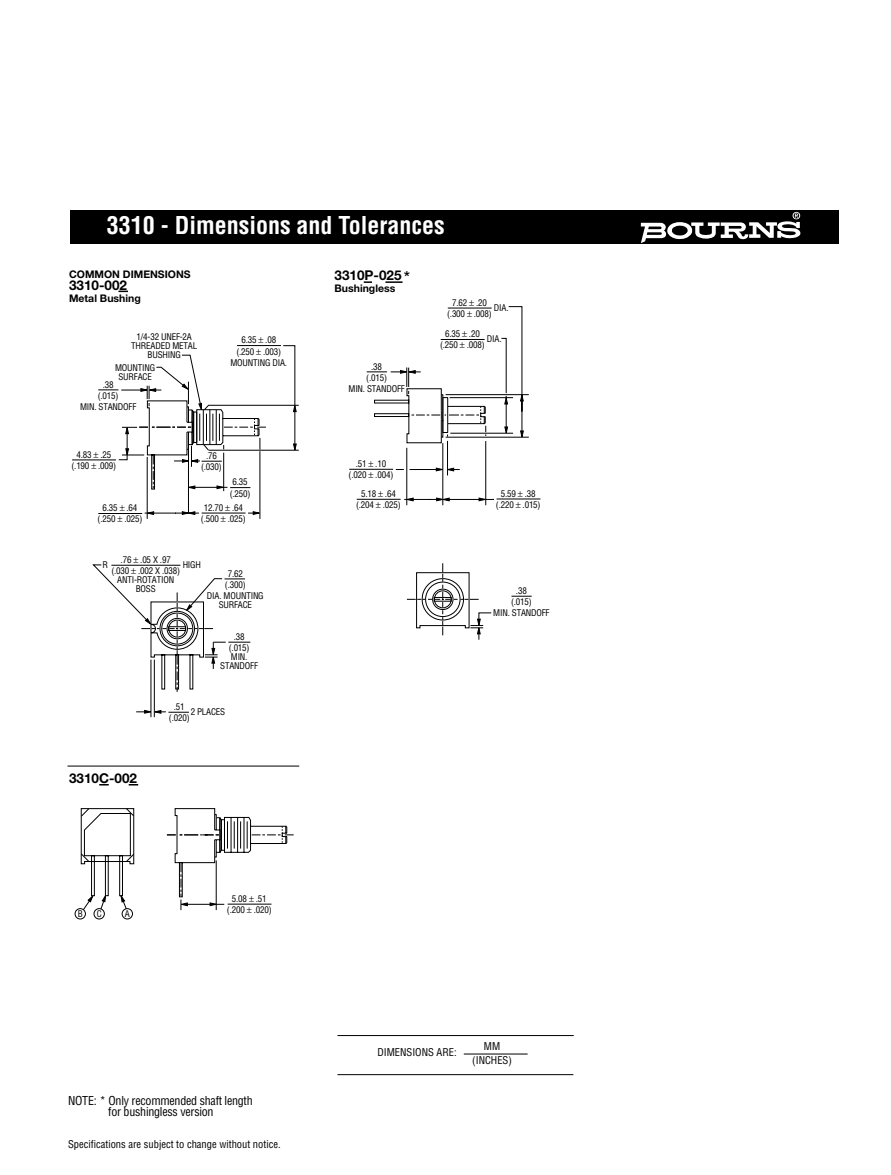
<style>
.page{position:relative;width:891px;height:1175px;background:#fff}
.page>*{position:absolute;margin:0;border:0;box-sizing:border-box;transform-origin:0 0}
.t1{font:700 condensed 24px "Helvetica";color:#fff}
.t2{font:18px "Helvetica";color:#000}
.t3{font:700 13.5px "Helvetica Neue";color:#000}
.t4{font:condensed 12px/11.2px "Helvetica";letter-spacing:-.02em;color:#000;text-align:center}
.t5{font:condensed 10.5px/14.1px "Helvetica";color:#000;text-align:center}
.t6{font:700 10.5px "Helvetica Neue";color:#000}
.t7{font:condensed 9px/11.2px "Helvetica";letter-spacing:-.02em;color:#000;text-align:center}
</style>
<div class="page">
<hr style="left:154px;top:659px;width:1px;height:58px;background:#000">
<hr style="left:151px;top:659px;width:1px;height:58px;background:#000">
<hr style="left:147px;top:457px;width:1px;height:62px;background:#000">
<hr style="left:188px;top:447px;width:1px;height:67px;background:#000">
<hr style="left:260px;top:451px;width:1px;height:68px;background:#000">
<svg style="left:248px;top:511px;width:13px;height:4px"></svg>
<hr style="left:223px;top:452px;width:1px;height:39px;background:#000">
<svg style="left:175px;top:511px;width:24px;height:4px"></svg>
<hr style="left:145px;top:513px;width:31px;height:1px;background:#000">
<svg style="left:146px;top:511px;width:8px;height:4px"></svg>
<svg style="left:118px;top:290px;width:10px;height:2px"></svg>
<svg style="left:407px;top:563px;width:85px;height:76px"></svg>
<hr style="left:446px;top:437px;width:83px;height:1px;background:#000">
<hr style="left:446px;top:394px;width:83px;height:1px;background:#000">
<hr style="left:407px;top:448px;width:1px;height:57px;background:#000">
<hr style="left:443px;top:443px;width:1px;height:62px;background:#000">
<hr style="left:485px;top:441px;width:1px;height:64px;background:#000">
<svg style="left:479px;top:497px;width:8px;height:4px"></svg>
<hr style="left:447px;top:499px;width:47px;height:1px;background:#000">
<svg style="left:404px;top:497px;width:46px;height:4px"></svg>
<hr style="left:450px;top:433px;width:63px;height:1px;background:#000">
<hr style="left:450px;top:397px;width:63px;height:1px;background:#000">
<svg style="left:501px;top:306px;width:23px;height:132px"></svg>
<hr style="left:447px;top:441px;width:1px;height:34px;background:#000">
<hr style="left:410px;top:469px;width:32px;height:1px;background:#000">
<svg style="left:436px;top:468px;width:24px;height:3px"></svg>
<svg style="left:385px;top:281px;width:18px;height:2px"></svg>
<hr style="left:448px;top:308px;width:44px;height:1px;background:#000">
<hr style="left:441px;top:339px;width:44px;height:1px;background:#000">
<hr style="left:349px;top:469px;width:44px;height:1px;background:#000">
<hr style="left:357px;top:499px;width:44px;height:1px;background:#000">
<hr style="left:497px;top:498px;width:43px;height:1px;background:#000">
<hr style="left:72px;top:459px;width:44px;height:1px;background:#000">
<hr style="left:98px;top:513px;width:44px;height:1px;background:#000">
<hr style="left:202px;top:512px;width:44px;height:1px;background:#000">
<svg style="left:367px;top:367px;width:119px;height:76px"></svg>
<svg style="left:511px;top:596px;width:21px;height:1px"></svg>
<svg style="left:136px;top:710px;width:53px;height:3px"></svg>
<svg style="left:364px;top:281px;width:8px;height:2px"></svg>
<div style="left:70px;top:210px;width:769px;height:34px;background:#000"></div>
<hr style="left:338px;top:1035px;width:236px;height:1px;background:#000">
<hr style="left:464px;top:1053px;width:64px;height:1px;background:#000">
<hr style="left:338px;top:1074px;width:235px;height:1px;background:#000">
<svg style="left:641px;top:212px;width:159px;height:30px"></svg>
<svg style="left:467px;top:307px;width:7px;height:2px"></svg>
<svg style="left:376px;top:498px;width:7px;height:2px"></svg>
<svg style="left:91px;top:345px;width:208px;height:145px"></svg>
<svg style="left:221px;top:512px;width:9px;height:2px"></svg>
<svg style="left:93px;top:564px;width:157px;height:128px"></svg>
<svg style="left:67px;top:765px;width:233px;height:154px"></svg>
<h1 class="t1" style="left:107px;top:216px;width:340px">3310 - Dimensions and Tolerances</h1>
<p class="t6" style="left:69px;top:270px;width:123px">COMMON DIMENSIONS</p>
<h3 class="t3" style="left:69px;top:280px;width:60px">3310-002</h3>
<p class="t6" style="left:69px;top:294px;width:73px">Metal Bushing</p>
<p class="t7" style="left:131px;top:333px;width:67px;line-height:9px">1/4-32 UNEF-2A<br>THREADED METAL<br>BUSHING</p>
<p class="t7" style="left:115px;top:364px;width:42px;line-height:9px">MOUNTING<br>SURFACE</p>
<p class="t7" style="left:80px;top:379px;width:58px">.38<br>(.015)<br>MIN. STANDOFF</p>
<p class="t7" style="left:230px;top:335px;width:58px">6.35 .08<br>(.250 .003)<br>MOUNTING DIA.</p>
<p class="t7" style="left:71px;top:449px;width:46px">4.83 .25 (.190 .009)</p>
<p class="t7" style="left:98px;top:503px;width:46px">6.35 .64 (.250 .025)</p>
<p class="t7" style="left:201px;top:502px;width:46px">12.70 .64 (.500 .025)</p>
<p class="t7" style="left:201px;top:451px;width:22px">.76 (.030)</p>
<p class="t7" style="left:230px;top:477px;width:22px">6.35 (.250)</p>
<p class="t7" style="left:111px;top:555px;width:70px">.76 .05 X .97 (.030 .002 X .038)</p>
<p class="t7" style="left:117px;top:576px;width:58px;line-height:9px">ANTI-ROTATION<br>BOSS</p>
<p class="t7" style="left:103px;top:560px;width:7px">R</p>
<p class="t7" style="left:183px;top:560px;width:20px">HIGH</p>
<p class="t7" style="left:225px;top:568px;width:22px">7.62 (.300)</p>
<p class="t7" style="left:207px;top:592px;width:58px;line-height:9px">DIA. MOUNTING<br>SURFACE</p>
<p class="t7" style="left:229px;top:631px;width:22px">.38 (.015)</p>
<p class="t7" style="left:220px;top:653px;width:39px;line-height:9px">MIN.<br>STANDOFF</p>
<h3 class="t3" style="left:69px;top:773px;width:70px">3310C-002</h3>
<p class="t7" style="left:169px;top:701px;width:22px">.51 (.020)</p>
<p class="t7" style="left:191px;top:707px;width:36px">2 PLACES</p>
<p class="t7" style="left:78px;top:909px;width:7px">B</p>
<p class="t7" style="left:97px;top:909px;width:7px">C</p>
<p class="t7" style="left:125px;top:909px;width:7px">A</p>
<p class="t7" style="left:227px;top:893px;width:46px">5.08 .51 (.200 .020)</p>
<h3 class="t3" style="left:335px;top:270px;width:69px">3310P-025</h3>
<p class="t6" style="left:335px;top:284px;width:62px">Bushingless</p>
<h2 class="t2" style="left:404px;top:271px;width:9px">*</h2>
<p class="t7" style="left:349px;top:361px;width:58px">.38<br>(.015)<br>MIN. STANDOFF</p>
<p class="t7" style="left:447px;top:297px;width:46px">7.62 .20 (.300 .008)</p>
<p class="t7" style="left:494px;top:302px;width:16px">DIA.</p>
<p class="t7" style="left:440px;top:329px;width:46px">6.35 .20 (.250 .008)</p>
<p class="t7" style="left:487px;top:334px;width:16px">DIA.</p>
<p class="t7" style="left:349px;top:459px;width:46px">.51 .10 (.020 .004)</p>
<p class="t7" style="left:356px;top:489px;width:46px">5.18 .64 (.204 .025)</p>
<p class="t7" style="left:496px;top:488px;width:46px">5.59 .38 (.220 .015)</p>
<p class="t7" style="left:493px;top:586px;width:58px">.38<br>(.015)<br>MIN. STANDOFF</p>
<h3 class="t4" style="left:68px;top:1096px;width:186px">NOTE: * Only recommended shaft length for bushingless version</h3>
<p class="t5" style="left:68px;top:1138px;width:214px">Specifications are subject to change without notice.</p>
<p class="t5" style="left:377px;top:1045px;width:81px">DIMENSIONS ARE:</p>
<p class="t5" style="left:472px;top:1039px;width:41px">MM (INCHES)</p>
</div>
